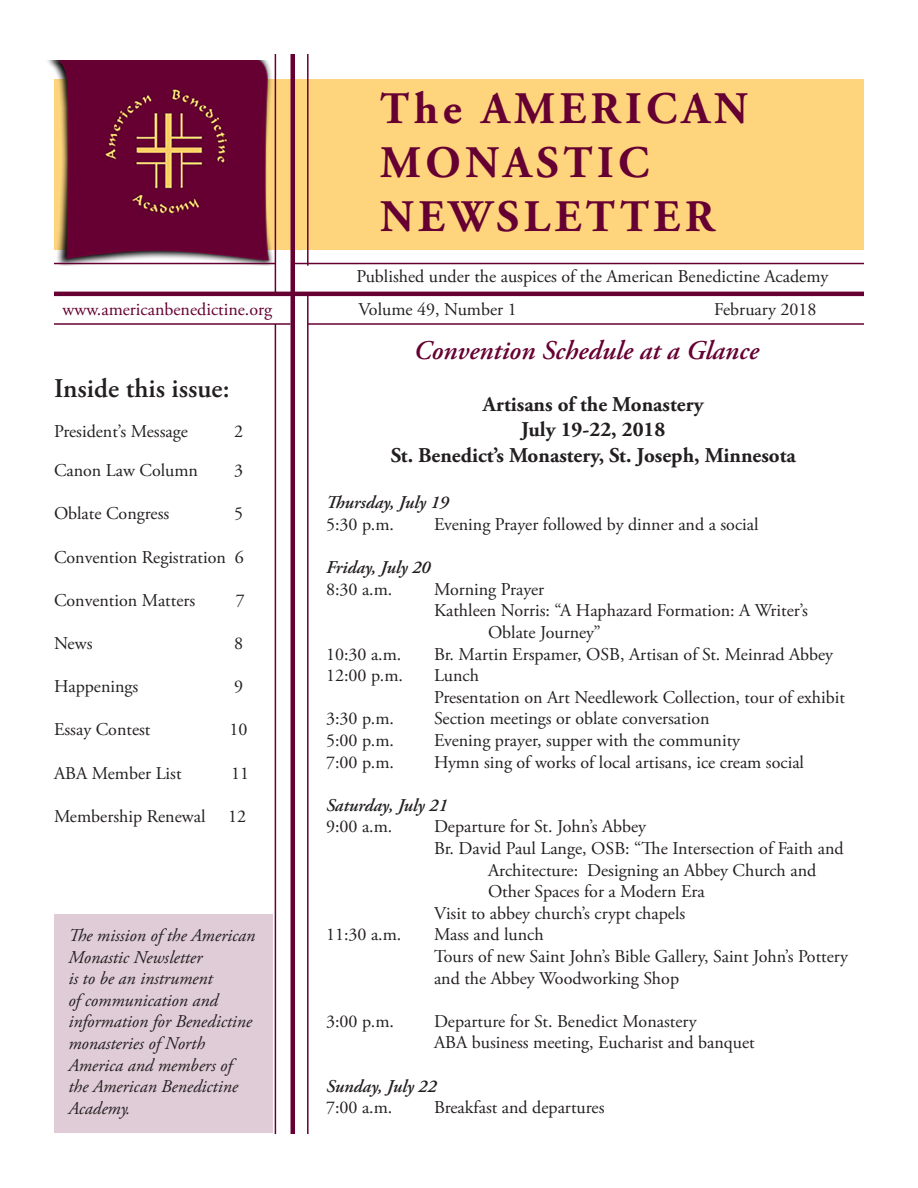
<style>
.page{position:relative;width:918px;height:1188px;background:#fff}
.page>*{position:absolute;margin:0;border:0;box-sizing:border-box;transform-origin:0 0}
.t1{font:700 45px "Adobe Garamond Pro";letter-spacing:.1em;color:#660032}
.AMN{font:italic 600 27px "Adobe Garamond Pro";color:#660032}
.t2{font:600 27px "Adobe Garamond Pro";color:#231f20}
.AMN-2{font:700 21px "Adobe Garamond Pro";color:#231f20}
.t3{font:18px/21.6px "Adobe Garamond Pro";color:#231f20}
.t4{font:italic 18px/21.6px "Adobe Garamond Pro";color:#231f20}
.t5{font:italic 600 18px "Adobe Garamond Pro";color:#231f20}
.t6{font:18px "Adobe Garamond Pro";color:#660032}
</style>
<div class="page">
<div style="left:54px;top:79px;width:810px;height:171px;background:#fed57d"></div>
<img style="left:47px;top:60px;width:228px;height:205px">
<hr style="left:54px;top:292px;width:810px;height:4px;background:#660032">
<hr style="left:291px;top:54px;width:4px;height:1080px;background:#660032">
<hr style="left:295px;top:263px;width:569px;height:1px;background:#660032">
<hr style="left:307px;top:54px;width:2px;height:212px;background:#660032">
<hr style="left:275px;top:54px;width:1px;height:240px;background:#660032">
<hr style="left:54px;top:263px;width:221px;height:1px;background:#660032">
<hr style="left:307px;top:294px;width:2px;height:840px;background:#660032">
<hr style="left:54px;top:323px;width:237px;height:2px;background:#660032">
<hr style="left:308px;top:323px;width:556px;height:2px;background:#660032">
<hr style="left:275px;top:324px;width:1px;height:810px;background:#660032">
<div style="left:55px;top:915px;width:218px;height:218px;background:#e0ccd6"></div>
<p class="t6" style="left:63px;top:298px;width:211px">www.americanbenedictine.org</p>
<p class="t2" style="left:54px;top:373px;width:177px">Inside this issue:</p>
<p class="t3" style="left:54px;top:421px;width:135px">President’s Message</p>
<p class="t3" style="left:234px;top:421px;width:10px">2</p>
<p class="t3" style="left:54px;top:460px;width:146px">Canon Law Column</p>
<p class="t3" style="left:234px;top:460px;width:10px">3</p>
<p class="t3" style="left:54px;top:504px;width:117px">Oblate Congress</p>
<p class="t3" style="left:234px;top:504px;width:10px">5</p>
<p class="t3" style="left:54px;top:547px;width:191px">Convention Registration 6</p>
<p class="t3" style="left:54px;top:590px;width:143px">Convention Matters</p>
<p class="t3" style="left:236px;top:590px;width:10px">7</p>
<p class="t3" style="left:54px;top:633px;width:40px">News</p>
<p class="t3" style="left:234px;top:633px;width:10px">8</p>
<p class="t3" style="left:54px;top:676px;width:86px">Happenings</p>
<p class="t3" style="left:234px;top:676px;width:10px">9</p>
<p class="t3" style="left:54px;top:720px;width:98px">Essay Contest</p>
<p class="t3" style="left:230px;top:720px;width:19px">10</p>
<p class="t3" style="left:54px;top:763px;width:129px">ABA Member List</p>
<p class="t3" style="left:231px;top:763px;width:19px">11</p>
<p class="t3" style="left:54px;top:806px;width:153px">Membership Renewal</p>
<p class="t3" style="left:228px;top:806px;width:19px">12</p>
<p class="t4" style="left:68px;top:925px;width:188px">The mission of the American<br>Monastic Newsletter<br>is to be an instrument<br>of communication and information for Benedictine monasteries of North<br>America and members of the American Benedictine<br>Academy.</p>
<p class="t1" style="left:380px;top:83px;width:369px">The AMERICAN</p>
<p class="t1" style="left:380px;top:137px;width:271px">MONASTIC</p>
<p class="t1" style="left:380px;top:191px;width:336px">NEWSLETTER</p>
<p class="t3" style="left:356px;top:266px;width:473px">Published under the auspices of the American Benedictine Academy</p>
<p class="t3" style="left:359px;top:299px;width:160px">Volume 49, Number 1</p>
<p class="t3" style="left:714px;top:299px;width:104px">February 2018</p>
<p class="AMN" style="left:414px;top:335px;width:346px">Convention Schedule at a Glance</p>
<p class="AMN-2" style="left:483px;top:392px;width:222px">Artisans of the Monastery</p>
<p class="AMN-2" style="left:521px;top:417px;width:146px">July 19-22, 2018</p>
<p class="AMN-2" style="left:391px;top:443px;width:407px">St. Benedict’s Monastery, St. Joseph, Minnesota</p>
<p class="t5" style="left:326px;top:492px;width:124px">Thursday, July 19</p>
<p class="t3" style="left:326px;top:514px;width:70px">5:30 p.m.</p>
<p class="t3" style="left:434px;top:514px;width:326px">Evening Prayer followed by dinner and a social</p>
<p class="t5" style="left:326px;top:557px;width:106px">Friday, July 20</p>
<p class="t3" style="left:326px;top:579px;width:68px">8:30 a.m.</p>
<p class="t3" style="left:434px;top:579px;width:112px">Morning Prayer</p>
<p class="t3" style="left:434px;top:600px;width:375px">Kathleen Norris: “A Haphazard Formation: A Writer’s</p>
<p class="t3" style="left:488px;top:622px;width:114px">Oblate Journey”</p>
<p class="t3" style="left:326px;top:644px;width:77px">10:30 a.m.</p>
<p class="t3" style="left:434px;top:644px;width:401px">Br. Martin Erspamer, OSB, Artisan of St. Meinrad Abbey</p>
<p class="t3" style="left:326px;top:665px;width:79px">12:00 p.m.</p>
<p class="t3" style="left:434px;top:665px;width:46px">Lunch</p>
<p class="t3" style="left:434px;top:687px;width:412px">Presentation on Art Needlework Collection, tour of exhibit</p>
<p class="t3" style="left:326px;top:708px;width:70px">3:30 p.m.</p>
<p class="t3" style="left:434px;top:708px;width:277px">Section meetings or oblate conversation</p>
<p class="t3" style="left:326px;top:730px;width:70px">5:00 p.m.</p>
<p class="t3" style="left:434px;top:730px;width:308px">Evening prayer, supper with the community</p>
<p class="t3" style="left:326px;top:752px;width:70px">7:00 p.m.</p>
<p class="t3" style="left:434px;top:752px;width:372px">Hymn sing of works of local artisans, ice cream social</p>
<p class="t5" style="left:326px;top:795px;width:123px">Saturday, July 21</p>
<p class="t3" style="left:326px;top:816px;width:68px">9:00 a.m.</p>
<p class="t3" style="left:434px;top:816px;width:214px">Departure for St. John’s Abbey</p>
<p class="t3" style="left:488px;top:838px;width:357px;text-indent:-54px">Br. David Paul Lange, OSB: “The Intersection of Faith and<br>Architecture: Designing an Abbey Church and<br>Other Spaces for a Modern Era</p>
<p class="t3" style="left:434px;top:903px;width:253px">Visit to abbey church’s crypt chapels</p>
<p class="t3" style="left:326px;top:924px;width:77px">11:30 a.m.</p>
<p class="t3" style="left:434px;top:924px;width:111px">Mass and lunch</p>
<p class="t3" style="left:434px;top:946px;width:416px">Tours of new Saint John’s Bible Gallery, Saint John’s Pottery and the Abbey Woodworking Shop</p>
<p class="t3" style="left:326px;top:1011px;width:70px">3:00 p.m.</p>
<p class="t3" style="left:434px;top:1011px;width:264px">Departure for St. Benedict Monastery</p>
<p class="t3" style="left:434px;top:1032px;width:322px">ABA business meeting, Eucharist and banquet</p>
<p class="t5" style="left:326px;top:1075px;width:112px">Sunday, July 22</p>
<p class="t3" style="left:326px;top:1097px;width:68px">7:00 a.m.</p>
<p class="t3" style="left:434px;top:1097px;width:172px">Breakfast and departures</p>
</div>
